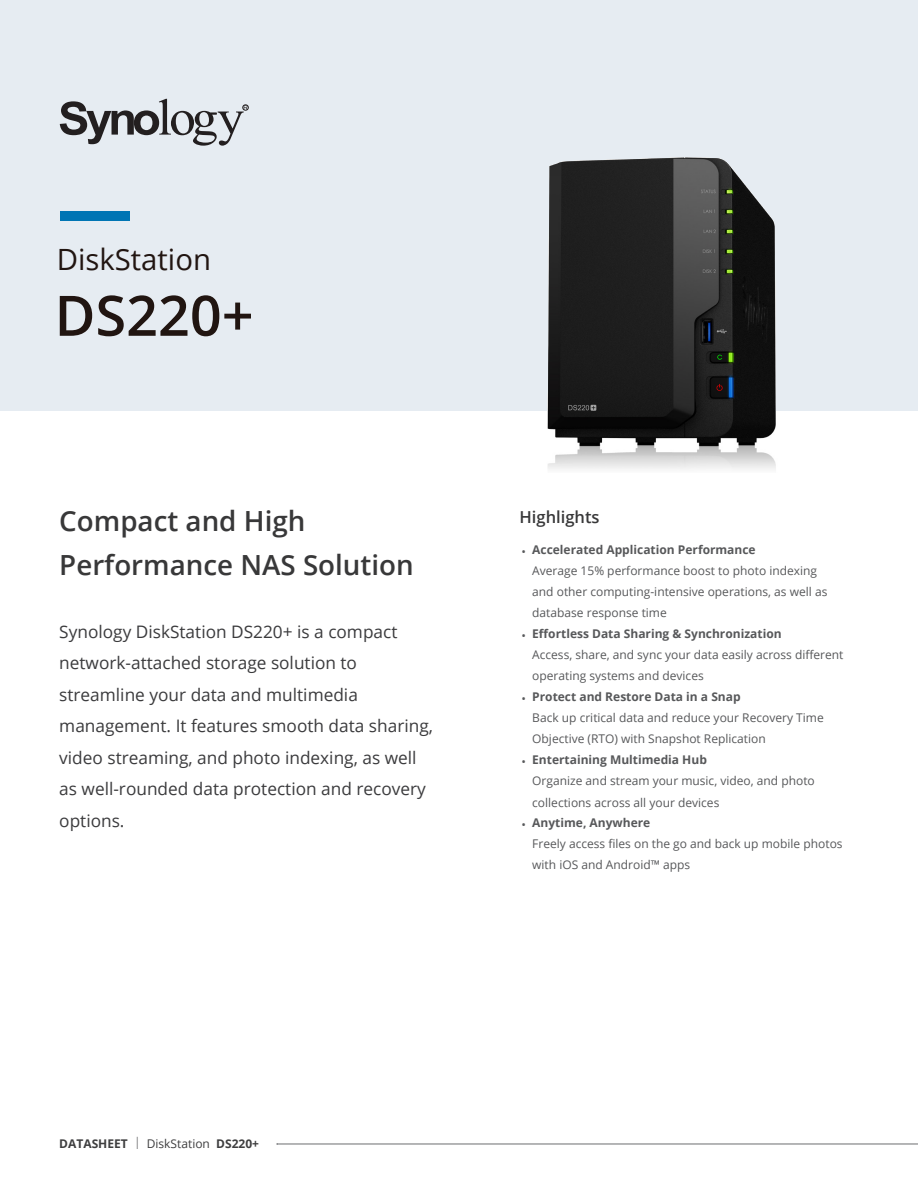
<style>
.page{position:relative;width:918px;height:1188px;background:#fff}
.page>*{position:absolute;margin:0;border:0;box-sizing:border-box;transform-origin:0 0}
.Model_Name{font:600 55.8px "Open Sans";color:#211511}
.Product_Type{font:29.25px "Open Sans";color:#211511}
.Introduction_Title{font:600 27.75px/43.5px "Open Sans";color:#383839}
.Introduction{font:17.25px/31.5px "Open Sans";color:#3b3b3d}
.Selling_Title{font:600 16.5px "Open Sans";color:#383839}
.t1{font:12px/21px "Open Sans";color:#57585a}
.t2{font:700 12px "Open Sans";color:#3e3e3f}
.s1{font-weight:700}
.s2{font-weight:300}
.s3{font-weight:400}
</style>
<div class="page">
<hr style="left:277px;top:1144px;width:641px;height:1px;background:#6c6d70">
<div style="left:0;top:0;width:918px;height:410px;background:#e6ecf2"></div>
<img style="left:546px;top:157px;width:233px;height:312px">
<div style="left:60px;top:211px;width:69px;height:10px;background:#0075b4"></div>
<svg style="left:60px;top:99px;width:188px;height:47px"></svg>
<div style="left:242px;top:105px;width:7px;height:6px;border:1px solid #231f20;border-radius:50%"></div>
<p class="Product_Type" style="left:57px;top:240px;width:156px">DiskStation</p>
<p class="Model_Name" style="left:55px;top:277px;width:201px">DS220+</p>
<p class="Introduction_Title" style="left:59px;top:499px;width:356px">Compact and High<br>Performance NAS Solution</p>
<p class="Introduction" style="left:59px;top:616px;width:375px">Synology DiskStation DS220+ is a compact network-attached storage solution to streamline your data and multimedia management. It features smooth data sharing, video streaming, and photo indexing, as well as well-rounded data protection and recovery options.</p>
<p class="Selling_Title" style="left:520px;top:506px;width:82px">Highlights</p>
<p class="t1" style="left:532px;top:539px;width:297px;text-indent:-11px">• <span class="s1">Accelerated Application Performance<br></span>Average 15% performance boost to photo indexing and other computing-intensive operations, as well as database response time</p>
<p class="t1" style="left:532px;top:623px;width:313px;text-indent:-11px">• <span class="s1">Effortless Data Sharing &amp; Synchronization<br></span>Access, share, and sync your data easily across different operating systems and devices</p>
<p class="t1" style="left:532px;top:686px;width:293px;text-indent:-11px">• <span class="s1">Protect and Restore Data in a Snap<br></span>Back up critical data and reduce your Recovery Time<br>Objective (RTO) with Snapshot Replication</p>
<p class="t1" style="left:532px;top:749px;width:284px;text-indent:-11px">• <span class="s1">Entertaining Multimedia Hub<br></span>Organize and stream your music, video, and photo</p>
<p class="t1" style="left:532px;top:792px;width:189px">collections across all your devices</p>
<p class="t1" style="left:532px;top:812px;width:312px;text-indent:-11px">• <span class="s1">Anytime, Anywhere<br></span>Freely access files on the go and back up mobile photos with iOS and Android™ apps</p>
<p class="t2" style="left:59px;top:1135px;width:201px">DATASHEET <span class="s2">|</span> <span class="s3">DiskStation</span> DS220+</p>
</div>
